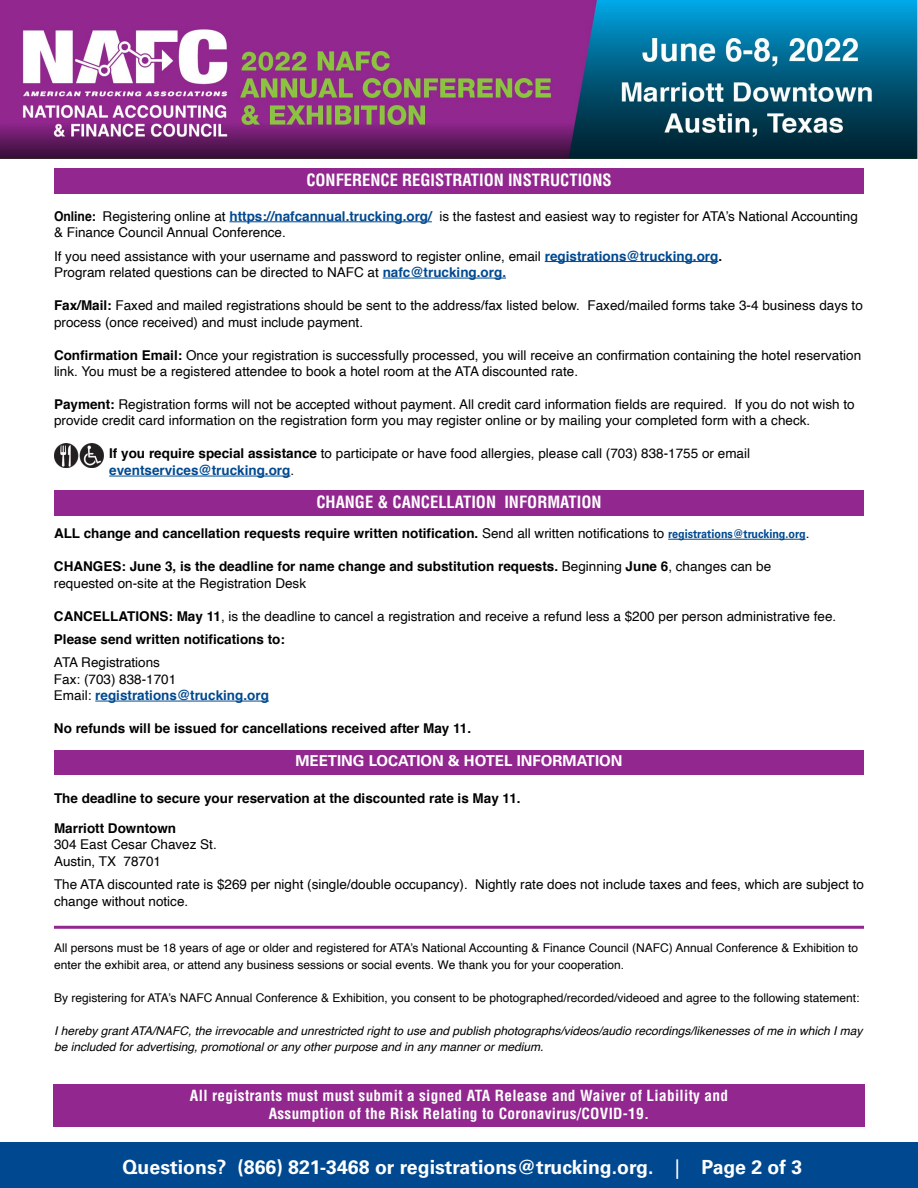
<style>
.page{position:relative;width:918px;height:1188px;background:#fff}
.page>*{position:absolute;margin:0;border:0;box-sizing:border-box;transform-origin:0 0}
.t1{font:700 19.5px "Univers";color:#fff}
.t2{font:700 condensed 16.5px "Helvetica";color:#fff}
.t3{font:700 condensed 15px/18px "Helvetica";letter-spacing:.02em;color:#fff;text-align:center}
.t4{font:700 15px "Univers";color:#fff}
.t5{font:13.5px/16.5px "Helvetica";color:#000}
.t6{font:700 13.5px/16.5px "Helvetica";color:#000}
.t7{font:12px/16.5px "Helvetica";color:#000}
.t8{font:italic 12px/16.5px "Helvetica";color:#000}
.s1{font-weight:700}
.s2{font-weight:700;color:#004990}
.s3{font-weight:400}
.s4{font-family:"Univers";font-size:12px;color:#004990}
</style>
<div class="page">
<div style="left:0;top:1143px;width:918px;height:45px;background:#004990"></div>
<div style="left:54px;top:169px;width:810px;height:25px;background:#92278f"></div>
<hr style="left:229px;top:221px;width:203px;height:1px;background:#004990">
<hr style="left:545px;top:261px;width:173px;height:1px;background:#004990">
<hr style="left:383px;top:278px;width:123px;height:1px;background:#004990">
<hr style="left:109px;top:476px;width:181px;height:1px;background:#004990">
<div style="left:54px;top:490px;width:810px;height:26px;background:#92278f"></div>
<hr style="left:668px;top:539px;width:138px;height:1px;background:#004990">
<hr style="left:95px;top:701px;width:174px;height:1px;background:#004990">
<div style="left:54px;top:750px;width:810px;height:24px;background:#92278f"></div>
<hr style="left:54px;top:926px;width:810px;height:3px;background:#92278f">
<img style="left:54px;top:443px;width:49px;height:24px">
<img style="left:0;top:0;width:918px;height:159px">
<div style="left:53px;top:1084px;width:812px;height:25px;background:#92278f"></div>
<div style="left:53px;top:1102px;width:812px;height:25px;background:#92278f"></div>
<p class="t2" style="left:306px;top:170px;width:307px">CONFERENCE REGISTRATION INSTRUCTIONS</p>
<p class="t5" style="left:54px;top:208px;width:805px"><span class="s1">Online:</span> Registering online at <span class="s2">https://nafcannual.trucking.org/</span> is the fastest and easiest way to register for ATA’s National Accounting &amp; Finance Council Annual Conference.</p>
<p class="t5" style="left:54px;top:248px;width:670px">If you need assistance with your username and password to register online, email <span class="s2">registrations@trucking.org</span><span class="s1">.<br></span>Program related questions can be directed to NAFC at <span class="s2">nafc@trucking.org.</span></p>
<p class="t5" style="left:54px;top:297px;width:810px"><span class="s1">Fax/Mail:</span> Faxed and mailed registrations should be sent to the address/fax listed below. Faxed/mailed forms take 3-4 business days to process (once received) and must include payment.</p>
<p class="t5" style="left:54px;top:347px;width:809px"><span class="s1">Confirmation Email:</span> Once your registration is successfully processed, you will receive an confirmation containing the hotel reservation link. You must be a registered attendee to book a hotel room at the ATA discounted rate.</p>
<p class="t5" style="left:54px;top:396px;width:802px"><span class="s1">Payment:</span> Registration forms will not be accepted without payment. All credit card information fields are required. If you do not wish to provide credit card information on the registration form you may register online or by mailing your completed form with a check.</p>
<p class="t5" style="left:109px;top:446px;width:642px"><span class="s1">If you require special assistance</span> to participate or have food allergies, please call (703) 838-1755 or email <span class="s2">eventservices@trucking.org</span>.</p>
<p class="t2" style="left:316px;top:492px;width:287px">CHANGE &amp; CANCELLATION INFORMATION</p>
<p class="t6" style="left:54px;top:525px;width:757px">ALL change and cancellation requests require written notification. <span class="s3">Send all written notifications to</span> <span class="s4">registrations@trucking.org</span><span class="s3">.</span></p>
<p class="t6" style="left:54px;top:558px;width:719px">CHANGES: June 3, is the deadline for name change and substitution requests. <span class="s3">Beginning</span> June 6<span class="s3">, changes can be requested on-site at the Registration Desk</span></p>
<p class="t5" style="left:54px;top:605px;width:784px;line-height:23.2px"><span class="s1">CANCELLATIONS: May 11</span>, is the deadline to cancel a registration and receive a refund less a $200 per person administrative fee.<br><span class="s1">Please send written notifications to:</span></p>
<p class="t5" style="left:54px;top:654px;width:216px">ATA Registrations<br>Fax: (703) 838-1701<br>Email: <span class="s2">registrations@trucking.org</span></p>
<p class="t6" style="left:54px;top:720px;width:419px">No refunds will be issued for cancellations received after May 11.</p>
<p class="t4" style="left:295px;top:752px;width:329px">MEETING LOCATION &amp; HOTEL INFORMATION</p>
<p class="t6" style="left:54px;top:790px;width:468px">The deadline to secure your reservation at the discounted rate is May 11.</p>
<p class="t6" style="left:54px;top:820px;width:124px">Marriott Downtown</p>
<p class="t5" style="left:54px;top:837px;width:164px">304 East Cesar Chavez St.<br>Austin, TX 78701</p>
<p class="t5" style="left:54px;top:876px;width:811px">The ATA discounted rate is $269 per night (single/double occupancy). Nightly rate does not include taxes and fees, which are subject to change without notice.</p>
<p class="t7" style="left:54px;top:940px;width:806px">All persons must be 18 years of age or older and registered for ATA’s National Accounting &amp; Finance Council (NAFC) Annual Conference &amp; Exhibition to enter the exhibit area, or attend any business sessions or social events. We thank you for your cooperation.</p>
<p class="t7" style="left:54px;top:989px;width:807px">By registering for ATA’s NAFC Annual Conference &amp; Exhibition, you consent to be photographed/recorded/videoed and agree to the following statement:</p>
<p class="t8" style="left:54px;top:1022px;width:810px">I hereby grant ATA/NAFC, the irrevocable and unrestricted right to use and publish photographs/videos/audio recordings/likenesses of me in which I may be included for advertising, promotional or any other purpose and in any manner or medium.</p>
<p class="t3" style="left:190px;top:1086px;width:540px">All registrants must must submit a signed ATA Release and Waiver of Liability and<br>Assumption of the Risk Relating to Coronavirus/COVID-19.</p>
<h1 class="t1" style="left:122px;top:1155px;width:681px">Questions? (866) 821-3468 or registrations@trucking.org. <span class="s3">|</span> Page 2 of 3</h1>
</div>
